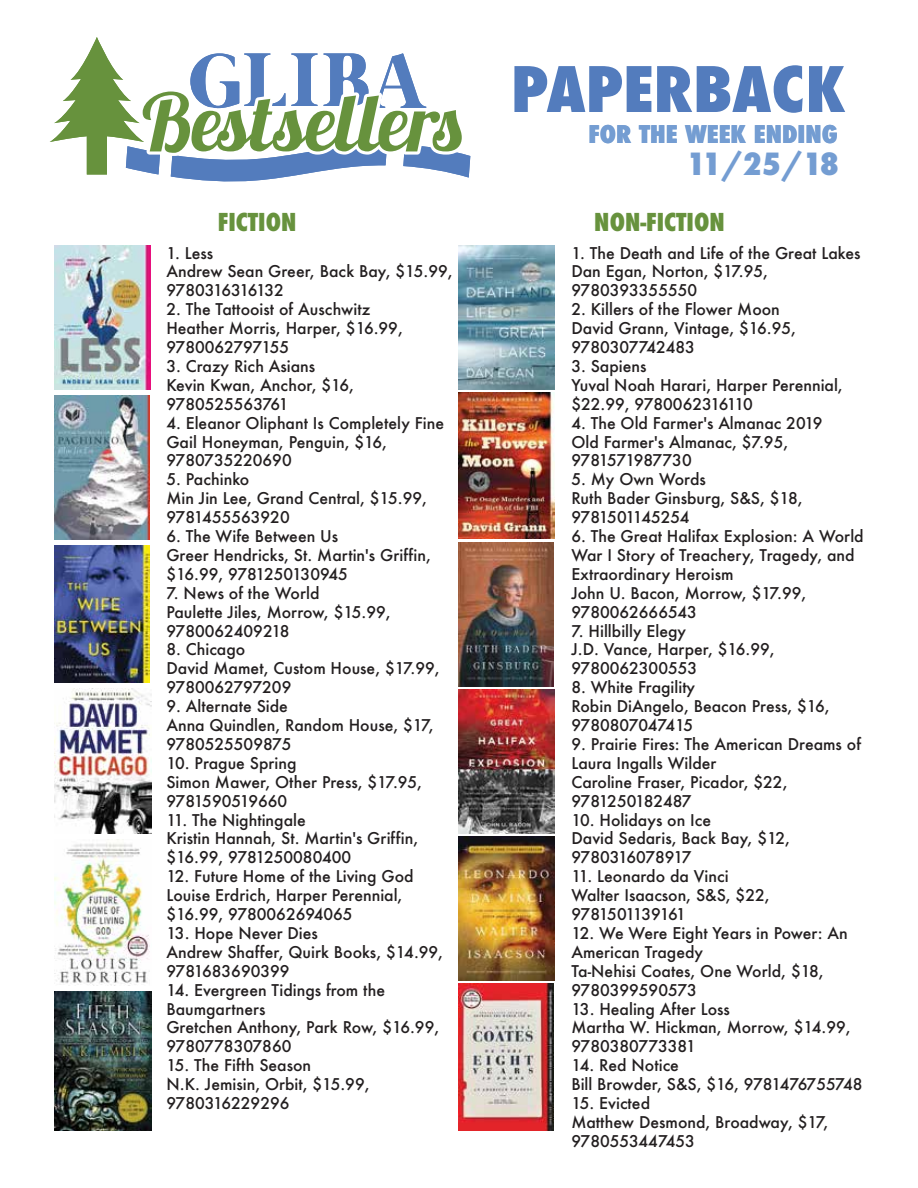
<style>
.page{position:relative;width:918px;height:1188px;background:#fff}
.page>*{position:absolute;margin:0;border:0;box-sizing:border-box;transform-origin:0 0}
.t1{font:800 condensed 60.9px "Futura";color:#537cbd;scale:1.08 1}
.t2{font:800 condensed 29.7px "Futura";color:#749dd2;scale:1.08 1}
.t3{font:800 condensed 24px "Futura";color:#67923d}
.t4{font:800 condensed 23.7px "Futura";color:#749dd2;scale:1.08 1}
.t5{font:500 15.75px/18.9px "Futura";color:#231f20}
</style>
<div class="page">
<img style="left:459px;top:246px;width:95px;height:143px">
<img style="left:459px;top:392px;width:95px;height:147px">
<img style="left:459px;top:689px;width:95px;height:144px">
<img style="left:55px;top:246px;width:95px;height:144px">
<img style="left:55px;top:396px;width:94px;height:144px">
<img style="left:55px;top:546px;width:94px;height:136px">
<img style="left:55px;top:688px;width:96px;height:146px">
<img style="left:55px;top:843px;width:95px;height:142px">
<img style="left:55px;top:991px;width:96px;height:139px">
<img style="left:459px;top:542px;width:95px;height:144px">
<img style="left:459px;top:836px;width:95px;height:144px">
<img style="left:459px;top:984px;width:95px;height:146px">
<svg style="left:50px;top:37px;width:420px;height:145px"></svg>
<h1 class="t1" style="left:511px;top:48px;width:311px">PAPERBACK</h1>
<h3 class="t4" style="left:589px;top:118px;width:232px">FOR THE WEEK ENDING</h3>
<h2 class="t2" style="left:686px;top:144px;width:143px">11/25/18</h2>
<h3 class="t3" style="left:218px;top:206px;width:80px">FICTION</h3>
<h3 class="t3" style="left:594px;top:206px;width:132px">NON-FICTION</h3>
<p class="t5" style="left:166px;top:243px;width:288px">1. Less<br>Andrew Sean Greer, Back Bay, $15.99,<br>9780316316132</p>
<p class="t5" style="left:166px;top:300px;width:238px">2. The Tattooist of Auschwitz<br>Heather Morris, Harper, $16.99,<br>9780062797155</p>
<p class="t5" style="left:166px;top:356px;width:189px">3. Crazy Rich Asians<br>Kevin Kwan, Anchor, $16,<br>9780525563761</p>
<p class="t5" style="left:166px;top:413px;width:279px">4. Eleanor Oliphant Is Completely Fine<br>Gail Honeyman, Penguin, $16,<br>9780735220690</p>
<p class="t5" style="left:166px;top:470px;width:262px">5. Pachinko<br>Min Jin Lee, Grand Central, $15.99,<br>9781455563920</p>
<p class="t5" style="left:166px;top:527px;width:266px">6. The Wife Between Us<br>Greer Hendricks, St. Martin's Griffin, $16.99, 9781250130945</p>
<p class="t5" style="left:166px;top:583px;width:226px">7. News of the World<br>Paulette Jiles, Morrow, $15.99,<br>9780062409218</p>
<p class="t5" style="left:166px;top:640px;width:275px">8. Chicago<br>David Mamet, Custom House, $17.99,<br>9780062797209</p>
<p class="t5" style="left:166px;top:697px;width:269px">9. Alternate Side<br>Anna Quindlen, Random House, $17,<br>9780525509875</p>
<p class="t5" style="left:166px;top:753px;width:257px">10. Prague Spring<br>Simon Mawer, Other Press, $17.95,<br>9781590519660</p>
<p class="t5" style="left:166px;top:810px;width:253px">11. The Nightingale<br>Kristin Hannah, St. Martin's Griffin, $16.99, 9781250080400</p>
<p class="t5" style="left:166px;top:867px;width:249px">12. Future Home of the Living God<br>Louise Erdrich, Harper Perennial, $16.99, 9780062694065</p>
<p class="t5" style="left:166px;top:923px;width:278px">13. Hope Never Dies<br>Andrew Shaffer, Quirk Books, $14.99,<br>9781683690399</p>
<p class="t5" style="left:166px;top:980px;width:274px">14. Evergreen Tidings from the<br>Baumgartners<br>Gretchen Anthony, Park Row, $16.99,<br>9780778307860</p>
<p class="t5" style="left:166px;top:1056px;width:205px">15. The Fifth Season<br>N.K. Jemisin, Orbit, $15.99,<br>9780316229296</p>
<p class="t5" style="left:571px;top:243px;width:291px">1. The Death and Life of the Great Lakes<br>Dan Egan, Norton, $17.95,<br>9780393355550</p>
<p class="t5" style="left:571px;top:300px;width:226px">2. Killers of the Flower Moon<br>David Grann, Vintage, $16.95,<br>9780307742483</p>
<p class="t5" style="left:571px;top:356px;width:273px">3. Sapiens<br>Yuval Noah Harari, Harper Perennial, $22.99, 9780062316110</p>
<p class="t5" style="left:571px;top:413px;width:253px">4. The Old Farmer's Almanac 2019<br>Old Farmer's Almanac, $7.95,<br>9781571987730</p>
<p class="t5" style="left:571px;top:470px;width:233px">5. My Own Words<br>Ruth Bader Ginsburg, S&amp;S, $18,<br>9781501145254</p>
<p class="t5" style="left:571px;top:527px;width:294px">6. The Great Halifax Explosion: A World<br>War I Story of Treachery, Tragedy, and<br>Extraordinary Heroism<br>John U. Bacon, Morrow, $17.99,<br>9780062666543</p>
<p class="t5" style="left:571px;top:621px;width:205px">7. Hillbilly Elegy<br>J.D. Vance, Harper, $16.99,<br>9780062300553</p>
<p class="t5" style="left:571px;top:678px;width:260px">8. White Fragility<br>Robin DiAngelo, Beacon Press, $16,<br>9780807047415</p>
<p class="t5" style="left:571px;top:734px;width:291px">9. Prairie Fires: The American Dreams of<br>Laura Ingalls Wilder<br>Caroline Fraser, Picador, $22,<br>9781250182487</p>
<p class="t5" style="left:571px;top:810px;width:220px">10. Holidays on Ice<br>David Sedaris, Back Bay, $12,<br>9780316078917</p>
<p class="t5" style="left:571px;top:867px;width:200px">11. Leonardo da Vinci<br>Walter Isaacson, S&amp;S, $22,<br>9781501139161</p>
<p class="t5" style="left:571px;top:923px;width:278px">12. We Were Eight Years in Power: An<br>American Tragedy<br>Ta-Nehisi Coates, One World, $18,<br>9780399590573</p>
<p class="t5" style="left:571px;top:999px;width:281px">13. Healing After Loss<br>Martha W. Hickman, Morrow, $14.99,<br>9780380773381</p>
<p class="t5" style="left:571px;top:1056px;width:293px">14. Red Notice<br>Bill Browder, S&amp;S, $16, 9781476755748</p>
<p class="t5" style="left:571px;top:1094px;width:259px">15. Evicted<br>Matthew Desmond, Broadway, $17,<br>9780553447453</p>
</div>
